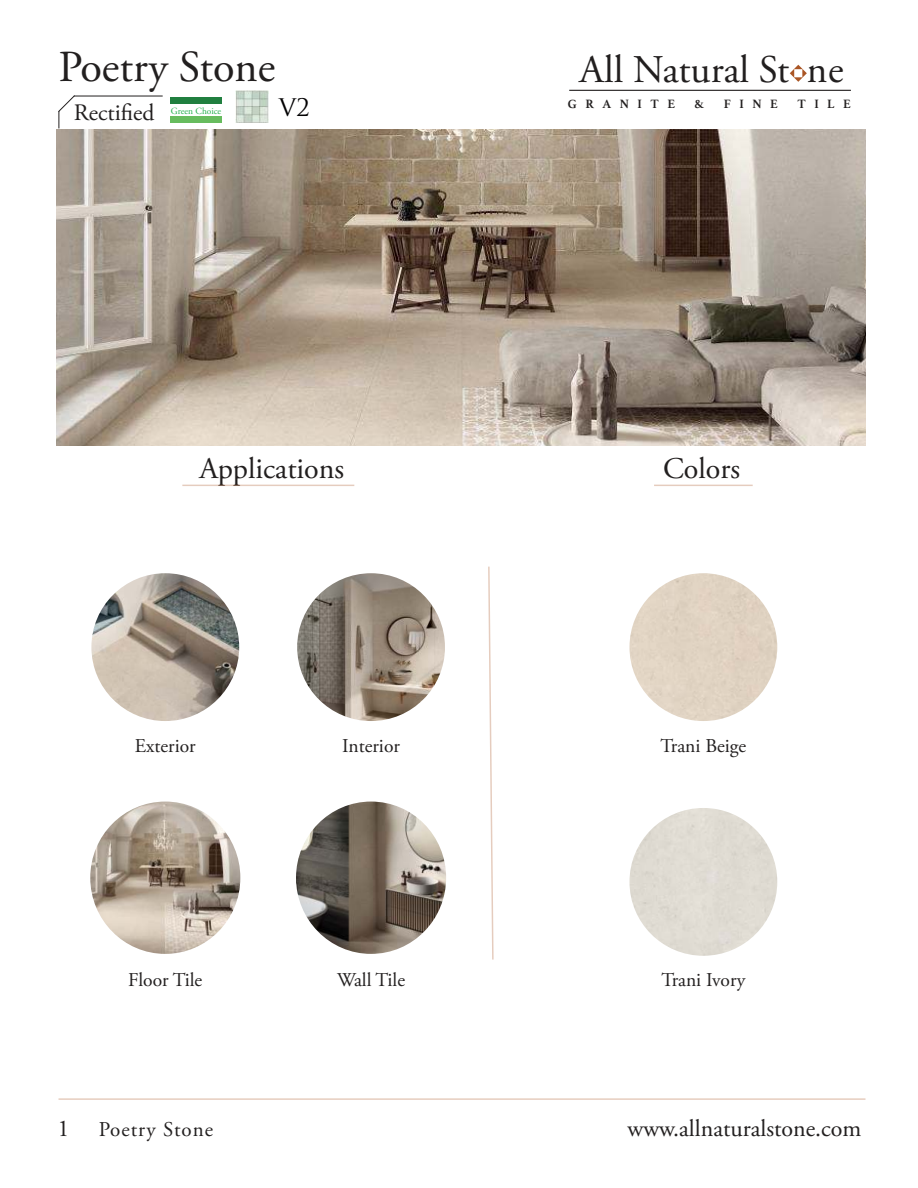
<style>
.page{position:relative;width:918px;height:1188px;background:#fff}
.page>*{position:absolute;margin:0;border:0;box-sizing:border-box;transform-origin:0 0}
.t1{font:44.25px "Adobe Garamond Pro";color:#221f1f}
.t2{font:39.15px "Adobe Garamond Pro";color:#221f1f}
.t3{font:30px "Adobe Garamond Pro";color:#221f1f}
.t4{font:24px "Adobe Garamond Pro";color:#221f1f}
.t5{font:23.55px "Adobe Garamond Pro";color:#221f1f}
.t6{font:23.55px "Trajan Pro 3";color:#020102}
.t7{font:21px "Adobe Garamond Pro";letter-spacing:.05em;color:#221f1f}
.t8{font:19.5px "Adobe Garamond Pro";color:#221f1f}
.t9{font:700 12.75px "Athelas";letter-spacing:.665em;color:#221f1f}
.t10{font:9.45px "Adobe Garamond Pro";color:#21af4a}
</style>
<div class="page">
<img style="left:91px;top:573px;width:148px;height:148px;border-radius:74px">
<div style="left:629px;top:573px;width:148px;height:148px;background:#e0d3c2;border-radius:74px"></div>
<div style="left:629px;top:808px;width:148px;height:148px;background:#e0dcd3;border-radius:74px"></div>
<img style="left:90px;top:802px;width:150px;height:152px">
<img style="left:297px;top:573px;width:148px;height:148px;border-radius:74px">
<img style="left:296px;top:802px;width:150px;height:152px">
<svg style="left:488px;top:567px;width:6px;height:393px"></svg>
<hr style="left:182px;top:485px;width:172px;height:1px;background:#aa5625">
<hr style="left:58px;top:1098px;width:808px;height:2px;background:#aa5625">
<hr style="left:654px;top:485px;width:99px;height:1px;background:#aa5625">
<img style="left:57px;top:129px;width:808px;height:317px">
<hr style="left:569px;top:90px;width:282px;height:1px;background:#221f1f">
<svg style="left:790px;top:65px;width:17px;height:17px"></svg>
<svg style="left:58px;top:95px;width:18px;height:33px"></svg>
<hr style="left:74px;top:96px;width:89px;height:1px;background:#221f1f">
<div style="left:171px;top:116px;width:51px;height:7px;background:#67bc5e"></div>
<div style="left:171px;top:97px;width:51px;height:7px;background:#207f3f"></div>
<img style="left:236px;top:90px;width:32px;height:33px">
<h1 class="t1" style="left:58px;top:49px;width:218px">Poetry Stone</h1>
<h2 class="t2" style="left:580px;top:54px;width:265px">All Natural St ne</h2>
<p class="t5" style="left:74px;top:103px;width:82px">Rectified</p>
<p class="t10" style="left:171px;top:107px;width:52px">Green Choice</p>
<p class="t6" style="left:279px;top:95px;width:32px">V2</p>
<p class="t9" style="left:568px;top:97px;width:109px">GRANITE</p>
<p class="t9" style="left:695px;top:97px;width:11px">&amp;</p>
<p class="t9" style="left:724px;top:97px;width:56px">FINE</p>
<p class="t9" style="left:798px;top:97px;width:55px">TILE</p>
<h3 class="t3" style="left:199px;top:456px;width:146px">Applications</h3>
<h3 class="t3" style="left:663px;top:456px;width:79px">Colors</h3>
<p class="t8" style="left:135px;top:738px;width:62px">Exterior</p>
<p class="t8" style="left:661px;top:738px;width:87px">Trani Beige</p>
<p class="t8" style="left:342px;top:738px;width:59px">Interior</p>
<p class="t8" style="left:337px;top:972px;width:70px">Wall Tile</p>
<p class="t8" style="left:128px;top:972px;width:76px">Floor Tile</p>
<p class="t8" style="left:661px;top:973px;width:86px">Trani Ivory</p>
<p class="t4" style="left:57px;top:1118px;width:13px">1</p>
<p class="t7" style="left:99px;top:1121px;width:116px">Poetry Stone</p>
<p class="t4" style="left:628px;top:1118px;width:235px">www.allnaturalstone.com</p>
</div>
